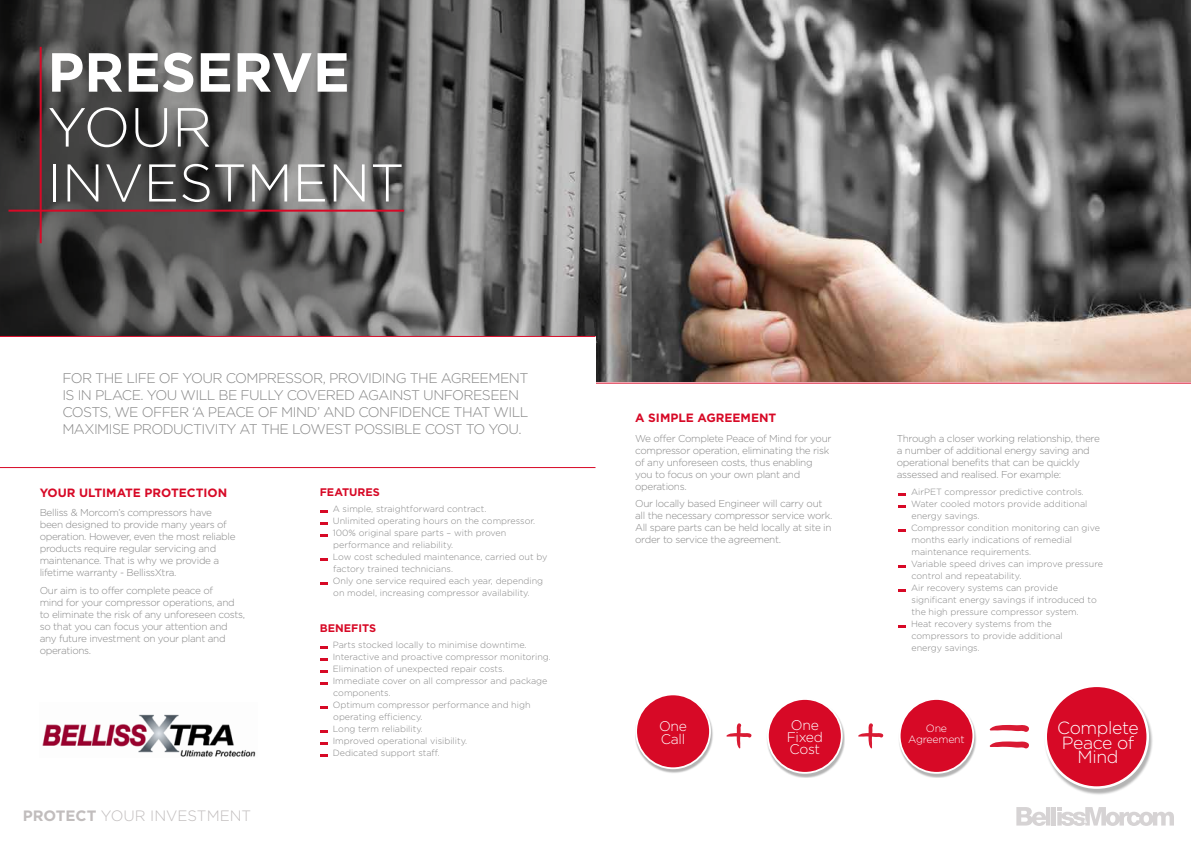
<style>
.page{position:relative;width:1191px;height:842px;background:#fff}
.page>*{position:absolute;margin:0;border:0;box-sizing:border-box;transform-origin:0 0}
.t1{font:700 55px "Gotham";color:#fff}
.t2{font:300 55px "Gotham";color:#fff}
.t3{font:300 53px "Gotham";color:#fff}
.t4{font:300 17.6px/14.9px "Gotham";letter-spacing:-.02em;color:#fff;text-align:center}
.t5{font:300 15px "Gotham";color:#c1bdbd}
.t6{font:300 14px/17px "Gotham";letter-spacing:-.04em;color:#878787}
.t7{font:300 13.9px/11.7px "Gotham";letter-spacing:-.02em;color:#fff}
.t8{font:700 12px "Gotham";color:#d70926}
.t9{font:700 11px "Gotham";color:#d70926}
.t10{font:300 10.6px/10.6px "Gotham";letter-spacing:-.02em;color:#fff;text-align:center}
.t11{font:300 10px/12px "Gotham";letter-spacing:-.03em;color:#878787}
.t12{font:300 9px/12px "Gotham";color:#878787}
.s1{font-weight:700}
</style>
<div class="page">
<svg style="left:0;top:0;width:1191px;height:382px;background:#6e6a68"></svg>
<hr style="left:595px;top:383px;width:596px;height:1px;background:#d70926">
<div style="left:635px;top:695px;width:78px;height:79px;background:#000;opacity:.3"></div>
<div style="left:636px;top:694px;width:74px;height:74px;background:#d70926;border-radius:50%"></div>
<div style="left:635px;top:693px;width:76px;height:76px;border:2px solid #fff;border-radius:50%"></div>
<div style="left:766px;top:699px;width:79px;height:79px;background:#000;opacity:.3"></div>
<div style="left:768px;top:699px;width:73px;height:74px;background:#d70926;border-radius:50%"></div>
<div style="left:767px;top:698px;width:75px;height:76px;border:2px solid #fff;border-radius:50%"></div>
<div style="left:898px;top:699px;width:79px;height:79px;background:#000;opacity:.3"></div>
<div style="left:899px;top:699px;width:74px;height:74px;background:#d70926;border-radius:50%"></div>
<div style="left:898px;top:698px;width:76px;height:76px;border:2px solid #fff;border-radius:50%"></div>
<div style="left:1044px;top:687px;width:109px;height:108px;background:#000;opacity:.3"></div>
<div style="left:1045px;top:686px;width:102px;height:101px;background:#d70926;border-radius:50%"></div>
<div style="left:1044px;top:684px;width:105px;height:105px;border:3px solid #fff;border-radius:50%"></div>
<svg style="left:989px;top:725px;width:40px;height:7px"></svg>
<svg style="left:989px;top:741px;width:40px;height:8px"></svg>
<svg style="left:858px;top:723px;width:26px;height:26px"></svg>
<svg style="left:726px;top:723px;width:26px;height:26px"></svg>
<div style="left:0;top:336px;width:595px;height:132px;background:#fff"></div>
<hr style="left:0;top:467px;width:595px;height:1px;background:#d70926">
<hr style="left:0;top:336px;width:595px;height:1px;background:#d70926">
<svg style="left:320px;top:510px;width:7px;height:2px"></svg>
<svg style="left:320px;top:522px;width:7px;height:2px"></svg>
<svg style="left:320px;top:534px;width:7px;height:2px"></svg>
<svg style="left:320px;top:558px;width:7px;height:2px"></svg>
<svg style="left:320px;top:582px;width:7px;height:2px"></svg>
<svg style="left:320px;top:646px;width:7px;height:2px"></svg>
<svg style="left:320px;top:658px;width:7px;height:2px"></svg>
<svg style="left:320px;top:670px;width:7px;height:2px"></svg>
<svg style="left:320px;top:682px;width:7px;height:2px"></svg>
<svg style="left:320px;top:706px;width:7px;height:2px"></svg>
<svg style="left:320px;top:730px;width:7px;height:2px"></svg>
<svg style="left:320px;top:742px;width:7px;height:2px"></svg>
<svg style="left:320px;top:754px;width:7px;height:2px"></svg>
<svg style="left:898px;top:493px;width:7px;height:2px"></svg>
<svg style="left:898px;top:505px;width:7px;height:2px"></svg>
<svg style="left:898px;top:529px;width:7px;height:2px"></svg>
<svg style="left:898px;top:565px;width:7px;height:2px"></svg>
<svg style="left:898px;top:589px;width:7px;height:2px"></svg>
<svg style="left:898px;top:625px;width:7px;height:2px"></svg>
<img style="left:42px;top:714px;width:214px;height:43px">
<hr style="left:9px;top:210px;width:395px;height:2px;background:#d70926">
<hr style="left:40px;top:47px;width:2px;height:196px;background:#d70926">
<svg style="left:1016px;top:807px;width:34px;height:19px"></svg>
<div style="left:1051px;top:807px;width:5px;height:18px;background:#d6d3d4"></div>
<svg style="left:1057px;top:807px;width:117px;height:19px"></svg>
<h1 class="t1" style="left:47px;top:40px;width:304px">PRESERVE</h1>
<h1 class="t2" style="left:47px;top:97px;width:166px">YOUR</h1>
<h2 class="t3" style="left:47px;top:154px;width:358px">INVESTMENT</h2>
<h3 class="t6" style="left:62px;top:369px;width:467px">FOR THE LIFE OF YOUR COMPRESSOR, PROVIDING THE AGREEMENT IS IN PLACE. YOU WILL BE FULLY COVERED AGAINST UNFORESEEN COSTS, WE OFFER ‘A PEACE OF MIND’ AND CONFIDENCE THAT WILL MAXIMISE PRODUCTIVITY AT THE LOWEST POSSIBLE COST TO YOU.</h3>
<h3 class="t8" style="left:40px;top:485px;width:189px">YOUR ULTIMATE PROTECTION</h3>
<p class="t11" style="left:40px;top:506px;width:197px">Belliss &amp; Morcom’s compressors have been designed to provide many years of operation. However, even the most reliable products require regular servicing and maintenance. That is why we provide a lifetime warranty - BellissXtra.</p>
<p class="t11" style="left:40px;top:584px;width:207px">Our aim is to offer complete peace of<br>mind for your compressor operations, and to eliminate the risk of any unforeseen costs, so that you can focus your attention and any future investment on your plant and operations.</p>
<h3 class="t5" style="left:23px;top:807px;width:230px"><span class="s1">PROTECT</span> YOUR INVESTMENT</h3>
<p class="t9" style="left:320px;top:485px;width:62px">FEATURES</p>
<p class="t12" style="left:333px;top:503px;width:216px">A simple, straightforward contract.<br>Unlimited operating hours on the compressor.<br>100% original spare parts – with proven performance and reliability.<br>Low cost scheduled maintenance, carried out by factory trained technicians.<br>Only one service required each year, depending on model, increasing compressor availability.</p>
<p class="t9" style="left:320px;top:621px;width:58px">BENEFITS</p>
<p class="t12" style="left:333px;top:639px;width:220px">Parts stocked locally to minimise downtime.<br>Interactive and proactive compressor monitoring.<br>Elimination of unexpected repair costs.<br>Immediate cover on all compressor and package components.<br>Optimum compressor performance and high operating efficiency.<br>Long term reliability.<br>Improved operational visibility.<br>Dedicated support staff.</p>
<h3 class="t8" style="left:635px;top:411px;width:143px">A SIMPLE AGREEMENT</h3>
<p class="t11" style="left:635px;top:432px;width:198px">We offer Complete Peace of Mind for your compressor operation, eliminating the risk of any unforeseen costs, thus enabling you to focus on your own plant and operations.</p>
<p class="t11" style="left:635px;top:498px;width:199px">Our locally based Engineer will carry out all the necessary compressor service work.<br>All spare parts can be held locally at site in order to service the agreement.</p>
<p class="t11" style="left:896px;top:432px;width:204px">Through a closer working relationship, there a number of additional energy saving and operational benefits that can be quickly assessed and realised. For example:</p>
<p class="t12" style="left:911px;top:486px;width:193px">AirPET compressor predictive controls.<br>Water cooled motors provide additional energy savings.<br>Compressor condition monitoring can give months early indications of remedial maintenance requirements.<br>Variable speed drives can improve pressure control and repeatability.<br>Air recovery systems can provide significant energy savings if introduced to the high pressure compressor system.<br>Heat recovery systems from the compressors to provide additional<br>energy savings.</p>
<h3 class="t7" style="left:659px;top:720px;width:29px;line-height:12.9px">One<br>Call</h3>
<h3 class="t7" style="left:786px;top:719px;width:38px">One<br>Fixed<br>Cost</h3>
<p class="t10" style="left:908px;top:723px;width:58px">One<br>Agreement</p>
<h3 class="t4" style="left:1057px;top:720px;width:83px">Complete<br>Peace of<br>Mind</h3>
</div>
